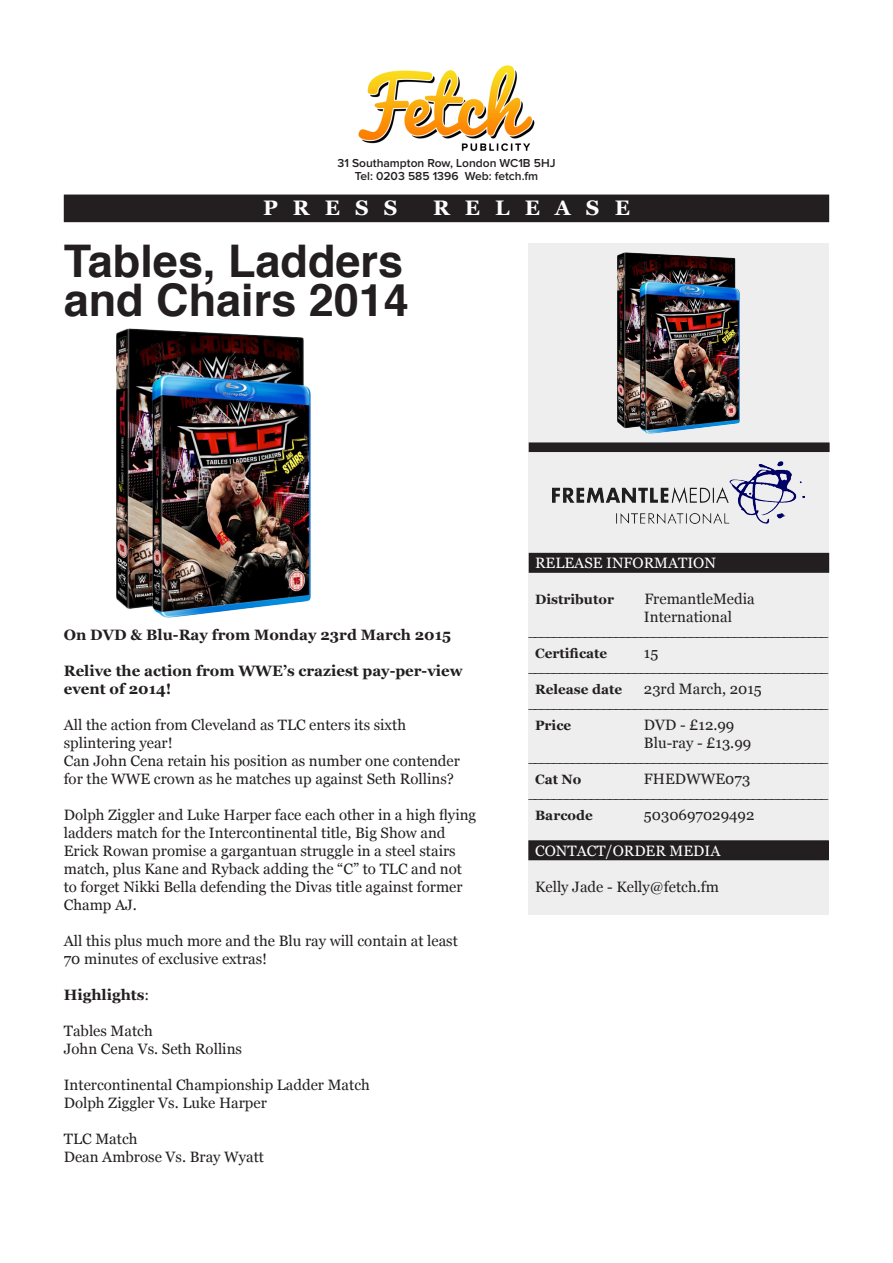
<style>
.page{position:relative;width:893px;height:1263px;background:#fff}
.page>*{position:absolute;margin:0;border:0;box-sizing:border-box;transform-origin:0 0}
.t1{font:700 45px/39px "Helvetica";color:#231f20}
.t2{font:700 21px "Georgia";letter-spacing:.72em;color:#fff}
.t3{font:15px/18px "Georgia";color:#231f20}
.t4{font:15px "Minion Pro";color:#231f20}
.t5{font:700 15px/18px "Georgia";color:#231f20}
.t6{font:15px "Georgia";color:#fff}
.t7{font:700 13.5px "Georgia";color:#231f20}
.t8{font:600 12px "Proxima Nova";color:#231f20}
.s1{font-weight:400}
</style>
<div class="page">
<div style="left:65px;top:195px;width:763px;height:26px;background:#231f20"></div>
<div style="left:64px;top:195px;width:765px;height:27px;border:2px solid #231f20"></div>
<div style="left:528px;top:243px;width:301px;height:671px;background:#eeeeef"></div>
<div style="left:529px;top:443px;width:300px;height:8px;background:#231f20"></div>
<div style="left:529px;top:442px;width:301px;height:10px;border:2px solid #231f20"></div>
<img style="left:358px;top:65px;width:177px;height:87px">
<div style="left:529px;top:554px;width:299px;height:18px;background:#231f20"></div>
<div style="left:529px;top:553px;width:300px;height:20px;border:2px solid #231f20"></div>
<div style="left:529px;top:841px;width:299px;height:18px;background:#231f20"></div>
<div style="left:528px;top:840px;width:301px;height:20px;border:2px solid #231f20"></div>
<img style="left:552px;top:462px;width:253px;height:62px">
<img style="left:618px;top:252px;width:121px;height:182px">
<img style="left:116px;top:328px;width:194px;height:289px">
<p class="t8" style="left:337px;top:157px;width:219px">31 Southampton Row, London WC1B 5HJ</p>
<p class="t8" style="left:355px;top:171px;width:185px">Tel: 0203 585 1396 Web: fetch.fm</p>
<p class="t2" style="left:263px;top:196px;width:136px">PRESS</p>
<p class="t2" style="left:433px;top:196px;width:198px">RELEASE</p>
<p class="t1" style="left:64px;top:242px;width:347px">Tables, Ladders and Chairs 2014</p>
<p class="t5" style="left:64px;top:625px;width:389px">On DVD &amp; Blu-Ray from Monday 23rd March 2015</p>
<p class="t5" style="left:64px;top:661px;width:400px">Relive the action from WWE’s craziest pay-per-view event of 2014!</p>
<p class="t3" style="left:64px;top:715px;width:344px">All the action from Cleveland as TLC enters its sixth splintering year!</p>
<p class="t3" style="left:64px;top:751px;width:398px">Can John Cena retain his position as number one contender for the WWE crown as he matches up against Seth Rollins?</p>
<p class="t3" style="left:64px;top:805px;width:414px">Dolph Ziggler and Luke Harper face each other in a high flying ladders match for the Intercontinental title, Big Show and Erick Rowan promise a gargantuan struggle in a steel stairs match, plus Kane and Ryback adding the “C” to TLC and not to forget Nikki Bella defending the Divas title against former Champ AJ.</p>
<p class="t3" style="left:64px;top:931px;width:396px">All this plus much more and the Blu ray will contain at least<br>70 minutes of exclusive extras!</p>
<p class="t5" style="left:64px;top:985px;width:87px">Highlights<span class="s1">:</span></p>
<p class="t3" style="left:64px;top:1021px;width:91px">Tables Match</p>
<p class="t3" style="left:64px;top:1039px;width:180px">John Cena Vs. Seth Rollins</p>
<p class="t3" style="left:64px;top:1075px;width:308px">Intercontinental Championship Ladder Match</p>
<p class="t3" style="left:64px;top:1093px;width:205px">Dolph Ziggler Vs. Luke Harper</p>
<p class="t3" style="left:64px;top:1129px;width:75px">TLC Match</p>
<p class="t3" style="left:64px;top:1147px;width:202px">Dean Ambrose Vs. Bray Wyatt</p>
<p class="t6" style="left:535px;top:554px;width:182px">RELEASE INFORMATION</p>
<p class="t7" style="left:535px;top:591px;width:80px">Distributor</p>
<p class="t3" style="left:644px;top:590px;width:112px">FremantleMedia</p>
<p class="t3" style="left:644px;top:608px;width:90px">International</p>
<p class="t7" style="left:535px;top:645px;width:74px">Certificate</p>
<p class="t3" style="left:644px;top:644px;width:16px">15</p>
<p class="t7" style="left:535px;top:681px;width:89px">Release date</p>
<p class="t3" style="left:644px;top:680px;width:119px">23rd March, 2015</p>
<p class="t7" style="left:535px;top:717px;width:38px">Price</p>
<p class="t3" style="left:644px;top:716px;width:92px">DVD - £12.99</p>
<p class="t3" style="left:644px;top:734px;width:109px">Blu-ray - £13.99</p>
<p class="t7" style="left:535px;top:771px;width:48px">Cat No</p>
<p class="t3" style="left:644px;top:770px;width:108px">FHEDWWE073</p>
<p class="t7" style="left:535px;top:807px;width:59px">Barcode</p>
<p class="t3" style="left:644px;top:806px;width:112px">5030697029492</p>
<p class="t6" style="left:535px;top:842px;width:187px">CONTACT/ORDER MEDIA</p>
<p class="t3" style="left:535px;top:878px;width:185px">Kelly Jade - Kelly@fetch.fm</p>
<p class="t4" style="left:528px;top:621px;width:302px">________________________________________________</p>
<p class="t4" style="left:528px;top:657px;width:302px">________________________________________________</p>
<p class="t4" style="left:528px;top:693px;width:302px">________________________________________________</p>
<p class="t4" style="left:528px;top:747px;width:302px">________________________________________________</p>
<p class="t4" style="left:528px;top:783px;width:302px">________________________________________________</p>
</div>
